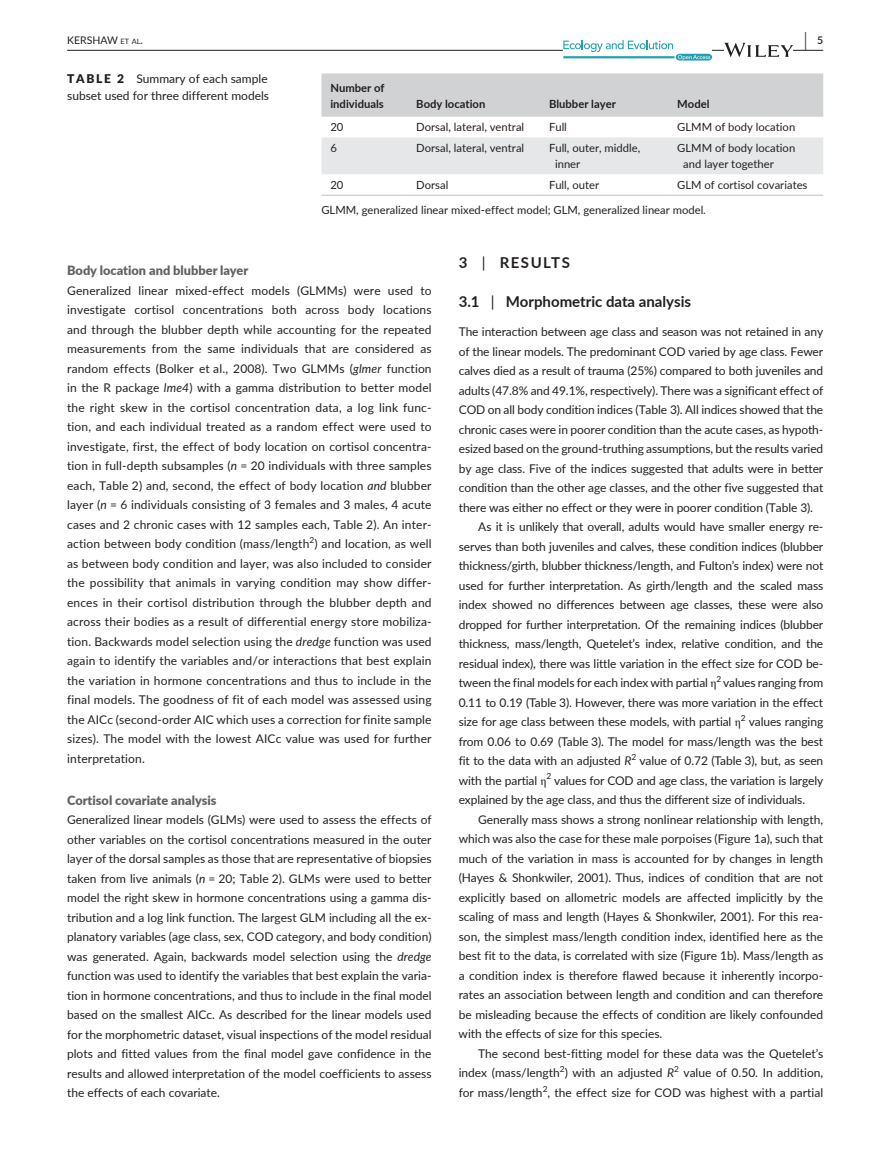
<style>
.page{position:relative;width:893px;height:1174px;background:#fff}
.page>*{position:absolute;margin:0;border:0;box-sizing:border-box;transform-origin:0 0}
.t1{font:600 19.5px "Lato";color:#231f20;scale:.48 1}
.t2{font:700 15px "Lato";color:#231f20}
.t3{font:700 15px "Lato";letter-spacing:.1em;color:#231f20}
.t4{font:900 12.75px "Lato";color:#636366}
.t5{font:12px/19.5px "Lato";letter-spacing:-.01em;color:#231f20;text-align:justify}
.t6{font:11.25px/15.8px "Lato";color:#231f20}
.t7{font:700 11.25px/15.8px "Lato";color:#231f20}
.t8{font:10.5px "Lato";color:#231f20}
.t9{font:600 10.5px "Lato";color:#231f20}
.t10{font:8.4px "Lato";color:#231f20}
.s1{font-size:7.35px}
.s2{font-weight:900}
.s3{font-style:italic}
.s4{font-weight:400}
.s5{font-family:"STIX"}
</style>
<div class="page">
<hr style="left:67px;top:50px;width:756px;height:1px;background:#231f20">
<svg style="left:563px;top:40px;width:149px;height:21px"></svg>
<svg style="left:724px;top:43px;width:69px;height:14px"></svg>
<div style="left:321px;top:73px;width:502px;height:44px;background:#d1d2d4"></div>
<div style="left:321px;top:137px;width:502px;height:37px;background:#e6e7e9"></div>
<hr style="left:321px;top:194px;width:86px;height:2px;background:#d1d2d4">
<hr style="left:407px;top:194px;width:133px;height:2px;background:#d1d2d4">
<hr style="left:540px;top:194px;width:128px;height:2px;background:#d1d2d4">
<hr style="left:668px;top:194px;width:155px;height:2px;background:#d1d2d4">
<h1 class="t1" style="left:804px;top:26px;width:7px">|</h1>
<p class="t8" style="left:67px;top:33px;width:77px">KERSHAW <span class="s1">et al</span>.</p>
<p class="t9" style="left:817px;top:33px;width:8px">5</p>
<p class="t5" style="left:67px;top:70px;width:203px;line-height:16.5px"><span class="s2">TABLE 2</span> Summary of each sample subset used for three different models</p>
<p class="t7" style="left:330px;top:79px;width:56px">Number of individuals</p>
<p class="t7" style="left:416px;top:95px;width:71px">Body location</p>
<p class="t7" style="left:549px;top:95px;width:68px">Blubber layer</p>
<p class="t7" style="left:677px;top:95px;width:34px">Model</p>
<p class="t6" style="left:330px;top:119px;width:15px">20</p>
<p class="t6" style="left:416px;top:119px;width:109px">Dorsal, lateral, ventral</p>
<p class="t6" style="left:549px;top:119px;width:19px">Full</p>
<p class="t6" style="left:677px;top:119px;width:119px">GLMM of body location</p>
<p class="t6" style="left:330px;top:140px;width:8px">6</p>
<p class="t6" style="left:416px;top:140px;width:109px">Dorsal, lateral, ventral</p>
<p class="t6" style="left:555px;top:140px;width:87px;text-indent:-6px">Full, outer, middle, inner</p>
<p class="t6" style="left:683px;top:140px;width:113px;text-indent:-6px">GLMM of body location and layer together</p>
<p class="t6" style="left:330px;top:177px;width:15px">20</p>
<p class="t6" style="left:416px;top:177px;width:34px">Dorsal</p>
<p class="t6" style="left:549px;top:177px;width:52px">Full, outer</p>
<p class="t6" style="left:677px;top:177px;width:132px">GLM of cortisol covariates</p>
<p class="t6" style="left:321px;top:202px;width:386px">GLMM, generalized linear mixed-effect model; GLM, generalized linear model.</p>
<p class="t4" style="left:67px;top:261px;width:183px">Body location and blubber layer</p>
<p class="t5" style="left:67px;top:280px;width:366px">Generalized linear mixed-effect models (GLMMs) were used to investigate cortisol concentrations both across body locations and through the blubber depth while accounting for the repeated measurements from the same individuals that are considered as random effects (Bolker et al., 2008). Two GLMMs (<span class="s3">glmer</span> function in the R package <span class="s3">lme4</span>) with a gamma distribution to better model the right skew in the cortisol concentration data, a log link func&shy;tion, and each individual treated as a random effect were used to investigate, first, the effect of body location on cortisol concentra&shy;tion in full-depth subsamples (<span class="s3">n</span> = 20 individuals with three samples each, Table 2) and, second, the effect of body location <span class="s3">and</span> blubber layer (<span class="s3">n</span> = 6 individuals consisting of 3 females and 3 males, 4 acute cases and 2 chronic cases with 12 samples each, Table 2). An inter&shy;action between body condition (mass/length ) and location, as well</p>
<p class="t10" style="left:310px;top:534px;width:6px">2</p>
<p class="t5" style="left:67px;top:553px;width:366px">as between body condition and layer, was also included to consider the possibility that animals in varying condition may show differ&shy;ences in their cortisol distribution through the blubber depth and across their bodies as a result of differential energy store mobiliza&shy;tion. Backwards model selection using the <span class="s3">dredge</span> function was used again to identify the variables and/or interactions that best explain the variation in hormone concentrations and thus to include in the final models. The goodness of fit of each model was assessed using the AICc (second-order AIC which uses a correction for finite sample sizes). The model with the lowest AICc value was used for further interpretation.</p>
<p class="t4" style="left:67px;top:790px;width:151px">Cortisol covariate analysis</p>
<p class="t5" style="left:67px;top:809px;width:366px">Generalized linear models (GLMs) were used to assess the effects of other variables on the cortisol concentrations measured in the outer layer of the dorsal samples as those that are representative of biopsies taken from live animals (<span class="s3">n</span> = 20; Table 2). GLMs were used to better model the right skew in hormone concentrations using a gamma dis&shy;tribution and a log link function. The largest GLM including all the ex&shy;planatory variables (age class, sex, COD category, and body condition) was generated. Again, backwards model selection using the <span class="s3">dredge </span>function was used to identify the variables that best explain the varia&shy;tion in hormone concentrations, and thus to include in the final model based on the smallest AICc. As described for the linear models used for the morphometric dataset, visual inspections of the model residual plots and fitted values from the final model gave confidence in the results and allowed interpretation of the model coefficients to assess the effects of each covariate.</p>
<p class="t3" style="left:459px;top:251px;width:113px">3 <span class="s4">|</span> RESULTS</p>
<p class="t2" style="left:459px;top:290px;width:234px">3.1 <span class="s4">|</span> Morphometric data analysis</p>
<p class="t5" style="left:459px;top:321px;width:366px">The interaction between age class and season was not retained in any</p>
<p class="t5" style="left:459px;top:341px;width:366px">of the linear models. The predominant COD varied by age class. Fewer</p>
<p class="t5" style="left:459px;top:360px;width:366px">calves died as a result of trauma (25%) compared to both juveniles and</p>
<p class="t5" style="left:459px;top:380px;width:366px">adults (47.8% and 49.1%, respectively). There was a significant effect of</p>
<p class="t5" style="left:459px;top:399px;width:366px">COD on all body condition indices (Table 3). All indices showed that the</p>
<p class="t5" style="left:459px;top:419px;width:366px">chronic cases were in poorer condition than the acute cases, as hypoth-</p>
<p class="t5" style="left:459px;top:438px;width:366px">esized based on the ground-truthing assumptions, but the results varied</p>
<p class="t5" style="left:459px;top:458px;width:366px">by age class. Five of the indices suggested that adults were in better</p>
<p class="t5" style="left:459px;top:477px;width:366px">condition than the other age classes, and the other five suggested that</p>
<p class="t5" style="left:459px;top:497px;width:356px">there was either no effect or they were in poorer condition (Table 3).</p>
<p class="t5" style="left:478px;top:516px;width:346px">As it is unlikely that overall, adults would have smaller energy re-</p>
<p class="t5" style="left:459px;top:536px;width:366px">serves than both juveniles and calves, these condition indices (blubber</p>
<p class="t5" style="left:459px;top:555px;width:366px">thickness/girth, blubber thickness/length, and Fulton’s index) were not</p>
<p class="t5" style="left:459px;top:575px;width:366px">used for further interpretation. As girth/length and the scaled mass</p>
<p class="t5" style="left:459px;top:594px;width:366px">index showed no differences between age classes, these were also</p>
<p class="t5" style="left:459px;top:614px;width:366px">dropped for further interpretation. Of the remaining indices (blubber</p>
<p class="t5" style="left:459px;top:633px;width:366px">thickness, mass/length, Quetelet’s index, relative condition, and the</p>
<p class="t5" style="left:459px;top:653px;width:366px">residual index), there was little variation in the effect size for COD be-</p>
<p class="t5" style="left:459px;top:672px;width:259px">tween the final models for each index with partial <span class="s5">η</span></p>
<p class="t10" style="left:716px;top:673px;width:6px">2</p>
<p class="t5" style="left:459px;top:672px;width:366px;text-indent:264px">values ranging from 0.11 to 0.19 (Table 3). However, there was more variation in the effect size for age class between these models, with partial <span class="s5">η</span></p>
<p class="t10" style="left:741px;top:712px;width:6px">2</p>
<p class="t5" style="left:459px;top:711px;width:366px;text-indent:290px">values ranging from 0.06 to 0.69 (Table 3). The model for mass/length was the best fit to the data with an adjusted <span class="s3">R</span></p>
<p class="t10" style="left:631px;top:751px;width:6px">2</p>
<p class="t5" style="left:639px;top:750px;width:185px">value of 0.72 (Table 3), but, as seen</p>
<p class="t5" style="left:459px;top:770px;width:89px">with the partial <span class="s5">η</span></p>
<p class="t10" style="left:546px;top:770px;width:6px">2</p>
<p class="t5" style="left:459px;top:770px;width:366px;text-indent:95px">values for COD and age class, the variation is largely explained by the age class, and thus the different size of individuals.</p>
<p class="t5" style="left:459px;top:809px;width:366px;text-indent:20px">Generally mass shows a strong nonlinear relationship with length, which was also the case for these male porpoises (Figure 1a), such that much of the variation in mass is accounted for by changes in length (Hayes &amp; Shonkwiler, 2001). Thus, indices of condition that are not explicitly based on allometric models are affected implicitly by the scaling of mass and length (Hayes &amp; Shonkwiler, 2001). For this rea&shy;son, the simplest mass/length condition index, identified here as the best fit to the data, is correlated with size (Figure 1b). Mass/length as a condition index is therefore flawed because it inherently incorpo&shy;rates an association between length and condition and can therefore be misleading because the effects of condition are likely confounded with the effects of size for this species.</p>
<p class="t5" style="left:459px;top:1043px;width:366px;text-indent:19px">The second best-fitting model for these data was the Quetelet’s index (mass/length<sup>2</sup>) with an adjusted <span class="s3">R</span><sup>2</sup> value of 0.50. In addition, for mass/length<sup>2</sup>, the effect size for COD was highest with a partial</p>
</div>
